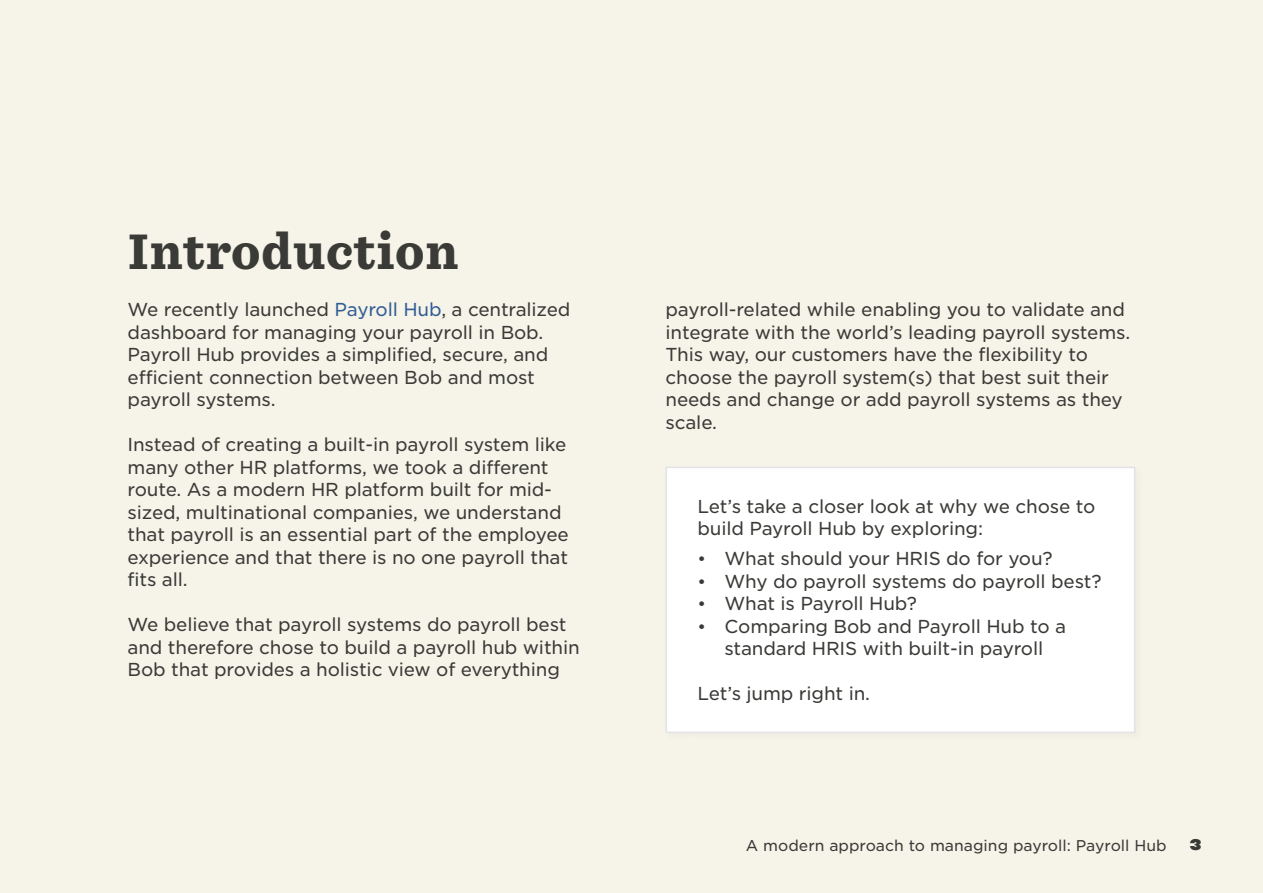
<style>
.page{position:relative;width:1263px;height:893px;background:#f6f3e8}
.page>*{position:absolute;margin:0;border:0;box-sizing:border-box;transform-origin:0 0}
.t1{font:900 48px "Sentinel S Sm";color:#3a3a37;scale:.95 1}
.t2{font:18px/22.5px "Gotham S Sm";letter-spacing:-.01em;color:#3a3a37}
.t3{font:18px "Gotham HTF";color:#3a3a37}
.t4{font:15px "Gotham S Sm";color:#3a3a37}
.t5{font:13.5px "Champion Heviweight";color:#3a3a37}
.s1{color:#325d95}
</style>
<div class="page">
<div style="left:665px;top:466px;width:477px;height:274px;background:#f2efe4"></div>
<div style="left:665px;top:467px;width:470px;height:266px;background:#fff;border:2px solid #e3e3e3"></div>
<h1 class="t1" style="left:128px;top:213px;width:350px">Introduction</h1>
<p class="t2" style="left:128px;top:298px;width:444px">We recently launched <span class="s1">Payroll Hub</span> a, centralized dashboard for managing your payroll in Bob.<br>Payroll Hub provides a simplified, secure, and efficient connection between Bob and most payroll systems.</p>
<p class="t2" style="left:128px;top:433px;width:440px">Instead of creating a built-in payroll system like many other HR platforms, we took a different</p>
<p class="t2" style="left:128px;top:500px;width:435px">sized, multinational companies, we understand</p>
<p class="t2" style="left:128px;top:478px;width:426px">route. As a modern HR platform built for mid-</p>
<p class="t2" style="left:128px;top:523px;width:443px;text-align:justify">that payroll is an essential part of the employee experience and that there is no one payroll that fits all.</p>
<p class="t2" style="left:128px;top:613px;width:454px">We believe that payroll systems do payroll best and therefore chose to build a payroll hub within<br>Bob that provides a holistic view of everything</p>
<p class="t2" style="left:665px;top:298px;width:466px">payroll-related while enabling you to validate and integrate with the world s’ leading payroll systems.<br>This way, our customers have the flexibility to choose the payroll system s( ) that best suit their needs and change or add payroll systems as they scale.</p>
<p class="t2" style="left:697px;top:495px;width:399px">Let s’ take a closer look at why we chose to build Payroll Hub by exploring:</p>
<p class="t2" style="left:725px;top:547px;width:330px">What should your HRIS do for you?</p>
<p class="t3" style="left:697px;top:549px;width:10px">•</p>
<p class="t3" style="left:697px;top:572px;width:10px">•</p>
<p class="t2" style="left:725px;top:570px;width:378px">Why do payroll systems do payroll best?</p>
<p class="t3" style="left:697px;top:594px;width:10px">•</p>
<p class="t2" style="left:725px;top:592px;width:194px">What is Payroll Hub?</p>
<p class="t3" style="left:697px;top:617px;width:10px">•</p>
<p class="t2" style="left:725px;top:615px;width:343px">Comparing Bob and Payroll Hub to a</p>
<p class="t2" style="left:724px;top:637px;width:320px">standard HRIS with built-in payroll</p>
<p class="t2" style="left:697px;top:682px;width:174px">Let s’ jump right in.</p>
<p class="t4" style="left:746px;top:836px;width:422px">A modern approach to managing payroll: Payroll Hub</p>
<p class="t5" style="left:1190px;top:834px;width:13px">3</p>
</div>
